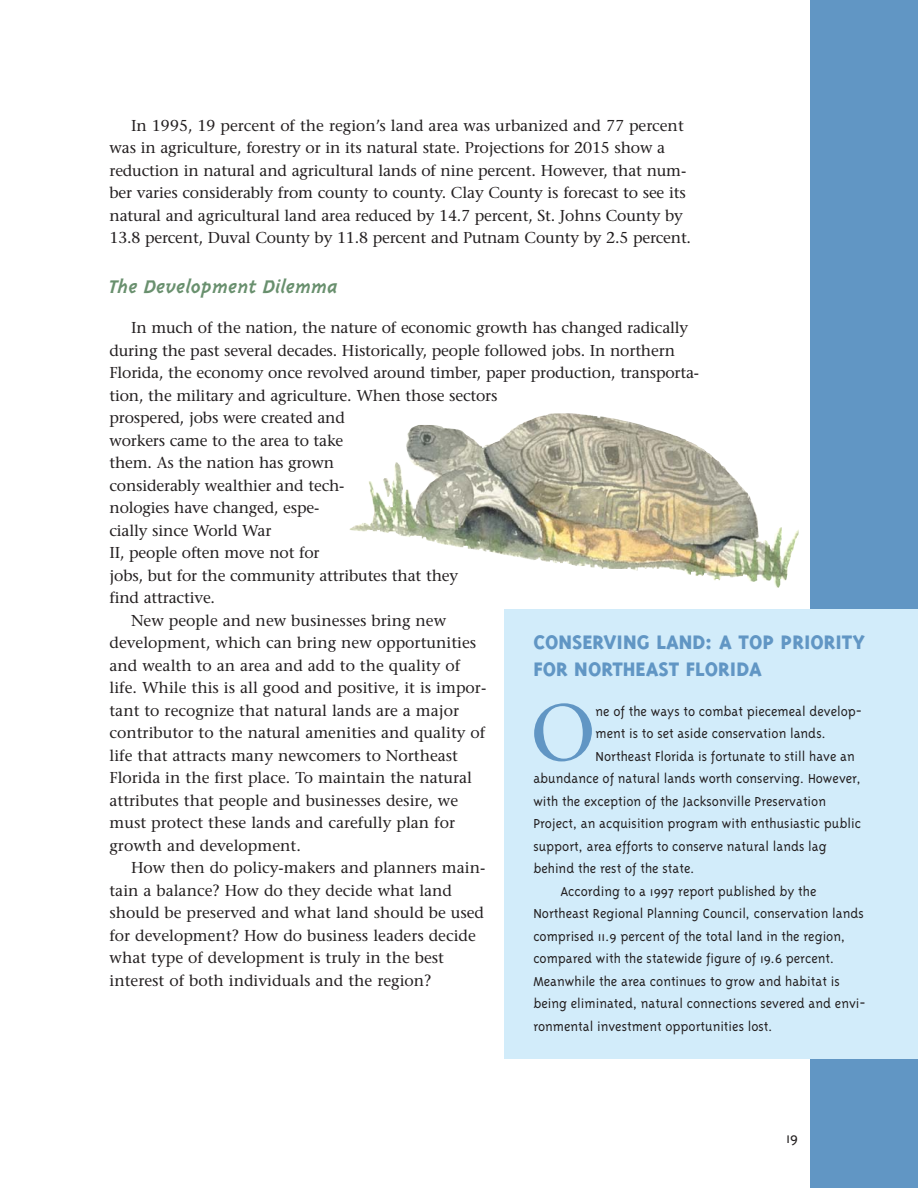
<style>
.page{position:relative;width:918px;height:1188px;background:#fff}
.page>*{position:absolute;margin:0;border:0;box-sizing:border-box;transform-origin:0 0}
.t1{font:80.25px "Stone Serif";color:#6196c4}
.t2{font:800 22.5px/27px "Triplex";color:#6196c4}
.t3{font:italic 700 21px "Triplex";color:#69906e}
.t4{font:300 16.5px "Triplex";color:#231f20}
.t5{font:15.75px/22.5px "Stone Serif";letter-spacing:-.01em;color:#231f20}
.t6{font:300 15px "Triplex";color:#231f20}
</style>
<div class="page">
<div style="left:810px;top:0;width:108px;height:1188px;background:#6196c4"></div>
<div style="left:505px;top:610px;width:413px;height:449px;background:#d2ecfa"></div>
<img style="left:350px;top:413px;width:448px;height:175px">
<p class="t5" style="left:110px;top:115px;width:583px;text-indent:22px">In 1995, 19 percent of the region’s land area was urbanized and 77 percent was in agriculture, forestry or in its natural state. Projections for 2015 show a reduction in natural and agricultural lands of nine percent. However, that num&shy;ber varies considerably from county to county. Clay County is forecast to see its natural and agricultural land area reduced by 14.7 percent, St. Johns County by 13.8 percent, Duval County by 11.8 percent and Putnam County by 2.5 percent.</p>
<h3 class="t3" style="left:110px;top:278px;width:231px">The Development Dilemma</h3>
<p class="t5" style="left:131px;top:318px;width:559px">In much of the nation, the nature of economic growth has changed radically</p>
<p class="t5" style="left:110px;top:340px;width:567px">during the past several decades. Historically, people followed jobs. In northern</p>
<p class="t5" style="left:110px;top:363px;width:591px">Florida, the economy once revolved around timber, paper production, transporta-</p>
<p class="t5" style="left:110px;top:385px;width:390px">tion, the military and agriculture. When those sectors</p>
<p class="t5" style="left:110px;top:408px;width:237px">prospered, jobs were created and</p>
<p class="t5" style="left:110px;top:430px;width:235px">workers came to the area to take</p>
<p class="t5" style="left:110px;top:453px;width:226px">them. As the nation has grown</p>
<p class="t5" style="left:110px;top:475px;width:237px">considerably wealthier and tech-</p>
<p class="t5" style="left:110px;top:498px;width:211px">nologies have changed, espe-</p>
<p class="t5" style="left:110px;top:520px;width:163px">cially since World War</p>
<p class="t5" style="left:110px;top:543px;width:212px">II, people often move not for</p>
<p class="t5" style="left:110px;top:565px;width:350px">jobs, but for the community attributes that they</p>
<p class="t5" style="left:110px;top:588px;width:107px">find attractive.</p>
<p class="t5" style="left:131px;top:610px;width:317px">New people and new businesses bring new</p>
<p class="t5" style="left:110px;top:633px;width:368px">development, which can bring new opportunities</p>
<p class="t5" style="left:110px;top:655px;width:352px">and wealth to an area and add to the quality of</p>
<p class="t5" style="left:110px;top:678px;width:378px">life. While this is all good and positive, it is impor-</p>
<p class="t5" style="left:110px;top:700px;width:351px">tant to recognize that natural lands are a major</p>
<p class="t5" style="left:110px;top:723px;width:377px">contributor to the natural amenities and quality of</p>
<p class="t5" style="left:110px;top:745px;width:350px">life that attracts many newcomers to Northeast</p>
<p class="t5" style="left:110px;top:768px;width:364px">Florida in the first place. To maintain the natural</p>
<p class="t5" style="left:110px;top:790px;width:350px">attributes that people and businesses desire, we</p>
<p class="t5" style="left:110px;top:813px;width:347px">must protect these lands and carefully plan for</p>
<p class="t5" style="left:110px;top:835px;width:193px">growth and development.</p>
<p class="t5" style="left:131px;top:858px;width:356px">How then do policy-makers and planners main-</p>
<p class="t5" style="left:110px;top:880px;width:344px">tain a balance? How do they decide what land</p>
<p class="t5" style="left:110px;top:903px;width:376px">should be preserved and what land should be used</p>
<p class="t5" style="left:110px;top:925px;width:368px">for development? How do business leaders decide</p>
<p class="t5" style="left:110px;top:948px;width:336px">what type of development is truly in the best</p>
<p class="t5" style="left:110px;top:970px;width:324px">interest of both individuals and the region?</p>
<h2 class="t2" style="left:533px;top:630px;width:333px">CONSERVING LAND: A TOP PRIORITY<br>FOR NORTHEAST FLORIDA</h2>
<h1 class="t1" style="left:530px;top:702px;width:67px">O</h1>
<p class="t6" style="left:596px;top:705px;width:268px">ne of the ways to combat piecemeal develop-</p>
<p class="t6" style="left:596px;top:727px;width:232px">ment is to set aside conservation lands.</p>
<p class="t6" style="left:596px;top:750px;width:261px">Northeast Florida is fortunate to still have an</p>
<p class="t6" style="left:533px;top:772px;width:329px">abundance of natural lands worth conserving. However,</p>
<p class="t6" style="left:533px;top:795px;width:294px">with the exception of the Jacksonville Preservation</p>
<p class="t6" style="left:533px;top:817px;width:329px">Project, an acquisition program with enthusiastic public</p>
<p class="t6" style="left:533px;top:840px;width:295px">support, area efforts to conserve natural lands lag</p>
<p class="t6" style="left:533px;top:862px;width:163px">behind the rest of the state.</p>
<p class="t6" style="left:560px;top:885px;width:258px">According to a 1997 report published by the</p>
<p class="t6" style="left:533px;top:907px;width:332px">Northeast Regional Planning Council, conservation lands</p>
<p class="t6" style="left:533px;top:930px;width:313px">comprised 11.9 percent of the total land in the region,</p>
<p class="t6" style="left:533px;top:952px;width:302px">compared with the statewide figure of 19.6 percent.</p>
<p class="t6" style="left:533px;top:975px;width:308px">Meanwhile the area continues to grow and habitat is</p>
<p class="t6" style="left:533px;top:997px;width:334px">being eliminated, natural connections severed and envi-</p>
<p class="t6" style="left:533px;top:1020px;width:241px">ronmental investment opportunities lost.</p>
<p class="t4" style="left:786px;top:1131px;width:13px">19</p>
</div>
